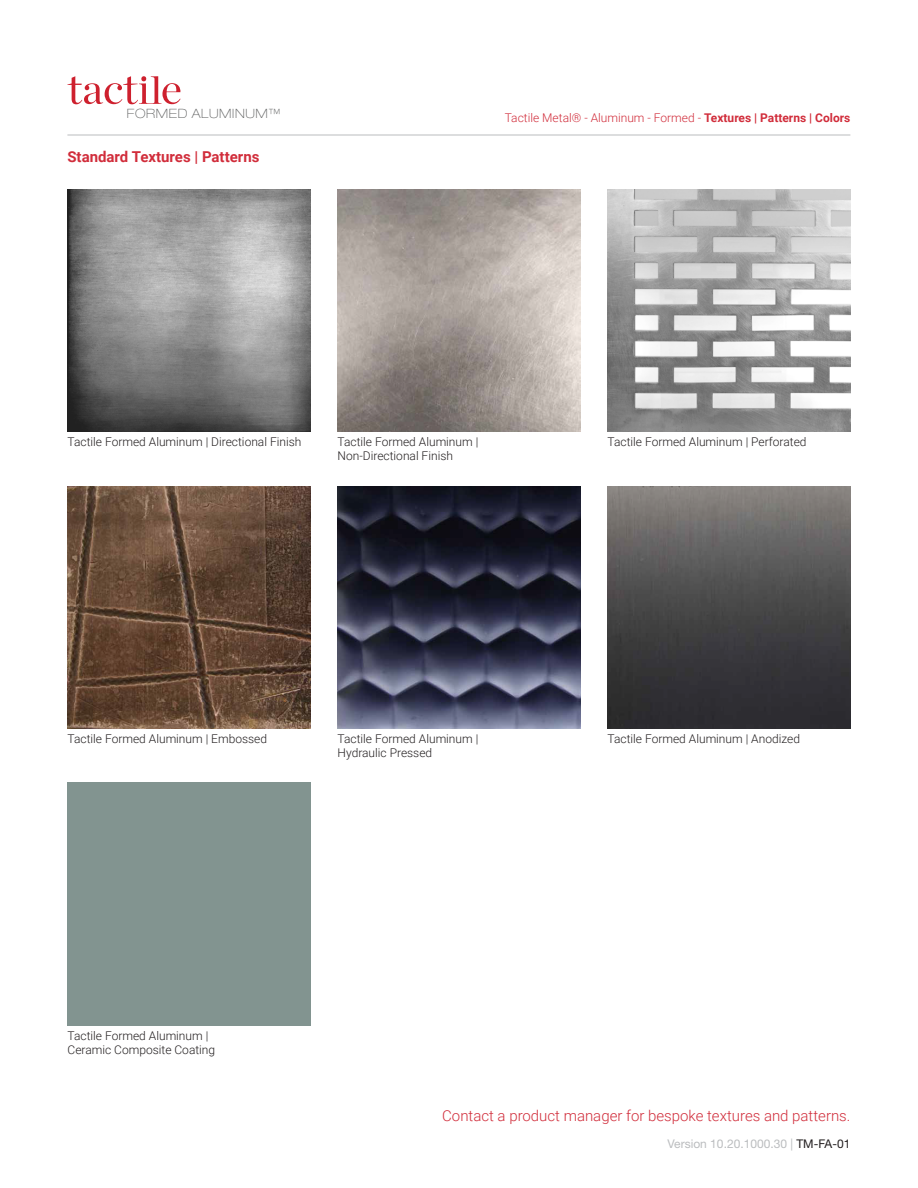
<style>
.page{position:relative;width:918px;height:1188px;background:#fff}
.page>*{position:absolute;margin:0;border:0;box-sizing:border-box;transform-origin:0 0}
.t1{font:300 15px "Roboto";color:#d12d3b}
.t2{font:700 15px "Roboto";color:#d12d3b}
.t3{font:100 expanded 12.9px "Helvetica Neue";letter-spacing:.05em;color:#606161}
.t4{font:300 12px/14.4px "Roboto";color:#231f20}
.t5{font:300 12px "Roboto";color:#d12d3b}
.t6{font:12px "Helvetica Neue";color:#bbbdbf}
.s1{font-weight:700}
.s2{color:#231f20}
</style>
<div class="page">
<img style="left:338px;top:486px;width:243px;height:243px">
<img style="left:68px;top:486px;width:243px;height:243px">
<img style="left:338px;top:189px;width:243px;height:243px">
<img style="left:608px;top:189px;width:243px;height:243px">
<img style="left:68px;top:189px;width:243px;height:243px">
<img style="left:608px;top:486px;width:243px;height:243px">
<svg style="left:67px;top:76px;width:114px;height:28px"></svg>
<hr style="left:67px;top:135px;width:783px;height:1px;background:#bbbdbf">
<p class="t3" style="left:127px;top:106px;width:156px">FORMED ALUMINUM™</p>
<p class="t2" style="left:67px;top:146px;width:194px">Standard Textures | Patterns</p>
<p class="t5" style="left:505px;top:109px;width:347px">Tactile Metal® - Aluminum - Formed - <span class="s1">Textures | Patterns | Colors</span></p>
<p class="t4" style="left:68px;top:434px;width:235px">Tactile Formed Aluminum | Directional Finish</p>
<p class="t4" style="left:338px;top:434px;width:142px">Tactile Formed Aluminum |</p>
<p class="t4" style="left:608px;top:434px;width:200px">Tactile Formed Aluminum | Perforated</p>
<p class="t4" style="left:338px;top:448px;width:117px">Non-Directional Finish</p>
<p class="t4" style="left:68px;top:731px;width:201px">Tactile Formed Aluminum | Embossed</p>
<p class="t4" style="left:338px;top:731px;width:142px">Tactile Formed Aluminum |</p>
<p class="t4" style="left:608px;top:731px;width:194px">Tactile Formed Aluminum | Anodized</p>
<p class="t4" style="left:338px;top:745px;width:96px">Hydraulic Pressed</p>
<p class="t4" style="left:68px;top:1028px;width:149px">Tactile Formed Aluminum |<br>Ceramic Composite Coating</p>
<p class="t1" style="left:442px;top:1105px;width:410px">Contact a product manager for bespoke textures and patterns.</p>
<p class="t6" style="left:668px;top:1136px;width:184px">Version 10.20.1000.30 | <span class="s2">TM-FA-01</span></p>
</div>
